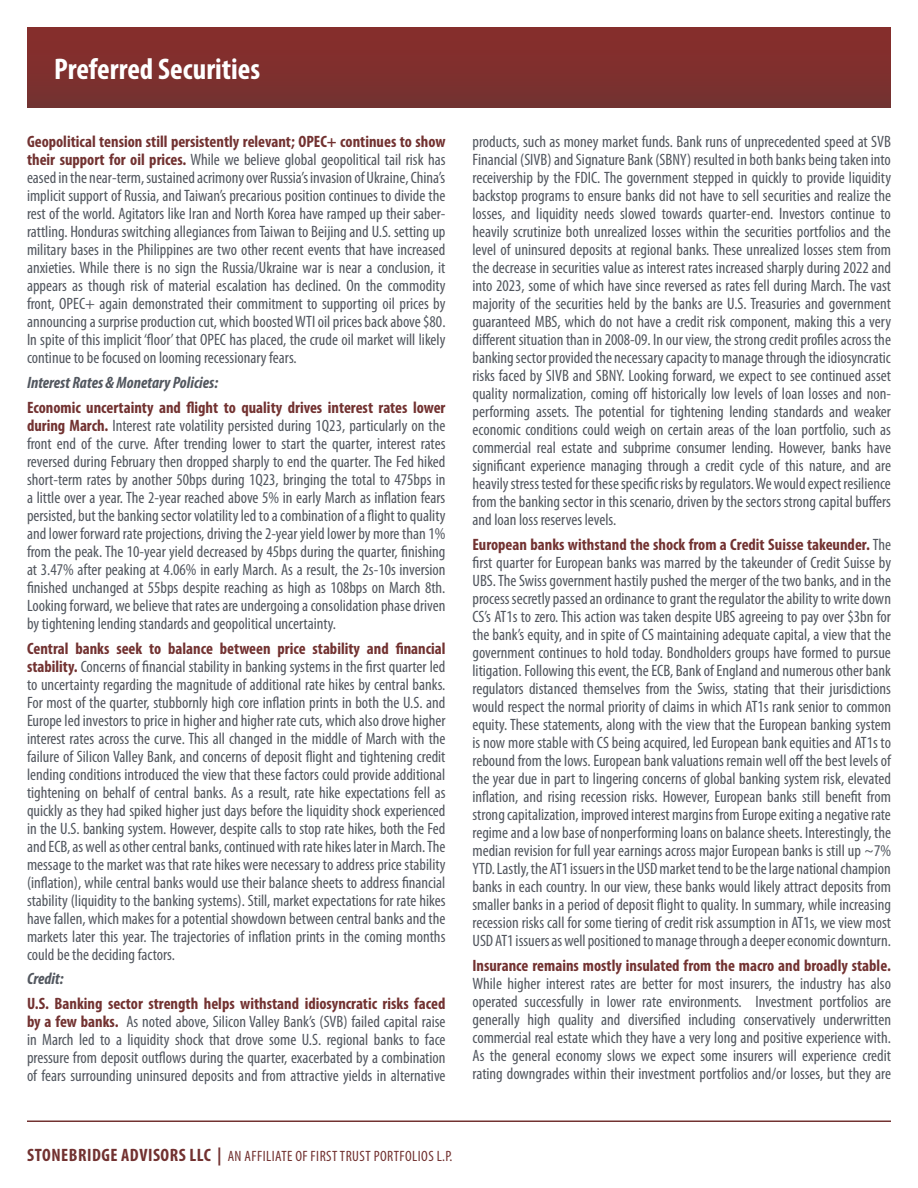
<style>
.page{position:relative;width:918px;height:1188px;background:#fff}
.page>*{position:absolute;margin:0;border:0;box-sizing:border-box;transform-origin:0 0}
.Title_-_Facing_Page{font:700 condensed 30px "Myriad Pro";color:#fff}
.Body_Copy{font:condensed 16.5px/18px "Myriad Pro";color:#52575f;text-align:justify}
.Body_Sub-head{font:italic 700 condensed 16.5px "Myriad Pro";color:#52575f}
.t1{font:condensed 15px "Myriad Pro";letter-spacing:.03em;color:#723231}
.s1{font-weight:700;color:#723231}
.s2{font-weight:700;font-size:18px}
</style>
<div class="page">
<hr style="left:27px;top:1120px;width:864px;height:2px;background:#723231">
<div style="left:27px;top:27px;width:864px;height:81px;background:linear-gradient(to right,#7e2f2e,#7e2f2e)"></div>
<p class="Title_-_Facing_Page" style="left:54px;top:50px;width:208px">Preferred Securities</p>
<p class="Body_Copy" style="left:27px;top:133px;width:420px"><span class="s1">Geopolitical tension still persistently relevant; OPEC+ continues to show their support for oil prices.</span> While we believe global geopolitical tail risk has eased in the near-term, sustained acrimony over Russia’s invasion of Ukraine, China’s implicit support of Russia, and Taiwan’s precarious position continues to divide the rest of the world. Agitators like Iran and North Korea have ramped up their saber&shy;rattling. Honduras switching allegiances from Taiwan to Beijing and U.S. setting up military bases in the Philippines are two other recent events that have increased anxieties. While there is no sign the Russia/Ukraine war is near a conclusion, it appears as though risk of material escalation has declined. On the commodity front, OPEC+ again demonstrated their commitment to supporting oil prices by announcing a surprise production cut, which boosted WTI oil prices back above $80.<br>In spite of this implicit ‘floor’ that OPEC has placed, the crude oil market will likely continue to be focused on looming recessionary fears.</p>
<p class="Body_Sub-head" style="left:27px;top:372px;width:193px">Interest Rates &amp; Monetary Policies:</p>
<p class="Body_Copy" style="left:27px;top:398px;width:420px"><span class="s1">Economic uncertainty and flight to quality drives interest rates lower during March.</span> Interest rate volatility persisted during 1Q23, particularly on the front end of the curve. After trending lower to start the quarter, interest rates reversed during February then dropped sharply to end the quarter. The Fed hiked short-term rates by another 50bps during 1Q23, bringing the total to 475bps in a little over a year. The 2-year reached above 5% in early March as inflation fears persisted, but the banking sector volatility led to a combination of a flight to quality and lower forward rate projections, driving the 2-year yield lower by more than 1% from the peak. The 10-year yield decreased by 45bps during the quarter, finishing at 3.47% after peaking at 4.06% in early March. As a result, the 2s-10s inversion finished unchanged at 55bps despite reaching as high as 108bps on March 8th.<br>Looking forward, we believe that rates are undergoing a consolidation phase driven by tightening lending standards and geopolitical uncertainty.</p>
<p class="Body_Copy" style="left:27px;top:639px;width:420px"><span class="s1">Central banks seek to balance between price stability and financial stability.</span> Concerns of financial stability in banking systems in the first quarter led to uncertainty regarding the magnitude of additional rate hikes by central banks.<br>For most of the quarter, stubbornly high core inflation prints in both the U.S. and Europe led investors to price in higher and higher rate cuts, which also drove higher interest rates across the curve. This all changed in the middle of March with the failure of Silicon Valley Bank, and concerns of deposit flight and tightening credit lending conditions introduced the view that these factors could provide additional tightening on behalf of central banks. As a result, rate hike expectations fell as quickly as they had spiked higher just days before the liquidity shock experienced in the U.S. banking system. However, despite calls to stop rate hikes, both the Fed and ECB, as well as other central banks, continued with rate hikes later in March. The message to the market was that rate hikes were necessary to address price stability (inflation), while central banks would use their balance sheets to address financial stability (liquidity to the banking systems). Still, market expectations for rate hikes have fallen, which makes for a potential showdown between central banks and the markets later this year. The trajectories of inflation prints in the coming months could be the deciding factors.</p>
<p class="Body_Sub-head" style="left:27px;top:969px;width:38px">Credit:</p>
<p class="Body_Copy" style="left:27px;top:994px;width:420px"><span class="s1">U.S. Banking sector strength helps withstand idiosyncratic risks faced by a few banks.</span> As noted above, Silicon Valley Bank’s (SVB) failed capital raise in March led to a liquidity shock that drove some U.S. regional banks to face pressure from deposit outflows during the quarter, exacerbated by a combination of fears surrounding uninsured deposits and from attractive yields in alternative</p>
<p class="Body_Copy" style="left:472px;top:133px;width:420px">products, such as money market funds. Bank runs of unprecedented speed at SVB Financial (SIVB) and Signature Bank (SBNY) resulted in both banks being taken into receivership by the FDIC. The government stepped in quickly to provide liquidity backstop programs to ensure banks did not have to sell securities and realize the losses, and liquidity needs slowed towards quarter-end. Investors continue to heavily scrutinize both unrealized losses within the securities portfolios and the level of uninsured deposits at regional banks. These unrealized losses stem from the decrease in securities value as interest rates increased sharply during 2022 and into 2023, some of which have since reversed as rates fell during March. The vast majority of the securities held by the banks are U.S. Treasuries and government guaranteed MBS, which do not have a credit risk component, making this a very different situation than in 2008-09. In our view, the strong credit profiles across the banking sector provided the necessary capacity to manage through the idiosyncratic risks faced by SIVB and SBNY. Looking forward, we expect to see continued asset quality normalization, coming off historically low levels of loan losses and non&shy;performing assets. The potential for tightening lending standards and weaker economic conditions could weigh on certain areas of the loan portfolio, such as commercial real estate and subprime consumer lending. However, banks have significant experience managing through a credit cycle of this nature, and are heavily stress tested for these specific risks by regulators. We would expect resilience from the banking sector in this scenario, driven by the sectors strong capital buffers and loan loss reserves levels.</p>
<p class="Body_Copy" style="left:472px;top:535px;width:420px"><span class="s1">European banks withstand the shock from a Credit Suisse takeunder.</span> The first quarter for European banks was marred by the takeunder of Credit Suisse by UBS. The Swiss government hastily pushed the merger of the two banks, and in the process secretly passed an ordinance to grant the regulator the ability to write down CS’s AT1s to zero. This action was taken despite UBS agreeing to pay over $3bn for the bank’s equity, and in spite of CS maintaining adequate capital, a view that the government continues to hold today. Bondholders groups have formed to pursue litigation. Following this event, the ECB, Bank of England and numerous other bank regulators distanced themselves from the Swiss, stating that their jurisdictions would respect the normal priority of claims in which AT1s rank senior to common equity. These statements, along with the view that the European banking system is now more stable with CS being acquired, led European bank equities and AT1s to rebound from the lows. European bank valuations remain well off the best levels of the year due in part to lingering concerns of global banking system risk, elevated inflation, and rising recession risks. However, European banks still benefit from strong capitalization, improved interest margins from Europe exiting a negative rate regime and a low base of nonperforming loans on balance sheets. Interestingly, the median revision for full year earnings across major European banks is still up ~7% YTD. Lastly, the AT1 issuers in the USD market tend to be the large national champion banks in each country. In our view, these banks would likely attract deposits from smaller banks in a period of deposit flight to quality. In summary, while increasing recession risks call for some tiering of credit risk assumption in AT1s, we view most USD AT1 issuers as well positioned to manage through a deeper economic downturn.</p>
<p class="Body_Copy" style="left:472px;top:956px;width:420px"><span class="s1">Insurance remains mostly insulated from the macro and broadly stable.<br></span>While higher interest rates are better for most insurers, the industry has also operated successfully in lower rate environments. Investment portfolios are generally high quality and diversified including conservatively underwritten commercial real estate which they have a very long and positive experience with.<br>As the general economy slows we expect some insurers will experience credit rating downgrades within their investment portfolios and/or losses, but they are</p>
<p class="t1" style="left:27px;top:1147px;width:427px"><span class="s2">STONEBRIDGE ADVISORS LLC |</span> AN AFFILIATE OF FIRST TRUST PORTFOLIOS L.P.</p>
</div>
